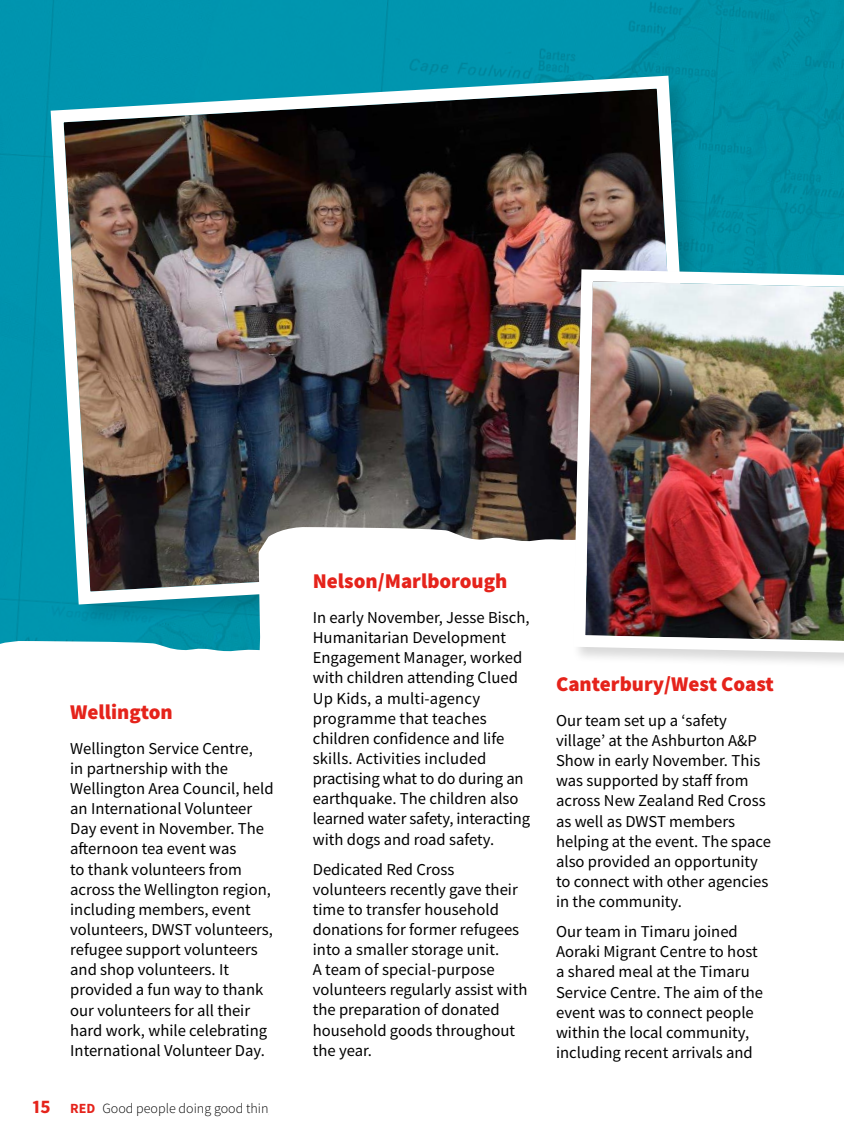
<style>
.page{position:relative;width:844px;height:1141px;background:#fff}
.page>*{position:absolute;margin:0;border:0;box-sizing:border-box;transform-origin:0 0}
.t1{font:900 21px "Source Sans Pro";color:#e5231b}
.t2{font:16.62px/20.1px "Source Sans Pro";color:#000}
.t3{font:300 14px "Source Sans Pro";color:#000}
.s1{font-weight:700;font-size:19.25px;color:#e5231b}
.s2{font-weight:700;color:#e5231b}
</style>
<div class="page">
<img style="left:0;top:0;width:843px;height:641px">
<img style="left:44px;top:69px;width:658px;height:542px">
<svg style="left:258px;top:527px;width:309px;height:114px"></svg>
<svg style="left:0;top:641px;width:260px;height:11px"></svg>
<img style="left:567px;top:263px;width:276px;height:400px">
<p class="t1" style="left:70px;top:697px;width:104px">Wellington</p>
<p class="t2" style="left:70px;top:738px;width:205px">Wellington Service Centre,<br>in partnership with the<br>Wellington Area Council, held an International Volunteer<br>Day event in November. The afternoon tea event was<br>to thank volunteers from across the Wellington region, including members, event volunteers, DWST volunteers, refugee support volunteers and shop volunteers. It provided a fun way to thank our volunteers for all their hard work, while celebrating<br>International Volunteer Day.</p>
<p class="t3" style="left:33px;top:1100px;width:250px"><span class="s1">15</span> <span class="s2">RED</span> Good people doing good things</p>
<p class="t1" style="left:313px;top:566px;width:196px">Nelson/Marlborough</p>
<p class="t2" style="left:313px;top:607px;width:219px">In early November, Jesse Bisch,<br>Humanitarian Development<br>Engagement Manager, worked with children attending Clued<br>Up Kids, a multi-agency programme that teaches children confidence and life skills. Activities included practising what to do during an earthquake. The children also learned water safety, interacting with dogs and road safety.</p>
<p class="t2" style="left:313px;top:859px;width:216px">Dedicated Red Cross volunteers recently gave their time to transfer household donations for former refugees into a smaller storage unit.<br>A team of special-purpose volunteers regularly assist with the preparation of donated household goods throughout the year.</p>
<p class="t1" style="left:556px;top:669px;width:219px">Canterbury/West Coast</p>
<p class="t2" style="left:556px;top:710px;width:216px">Our team set up a ‘safety village’ at the Ashburton A&amp;P<br>Show in early November. This was supported by staff from across New Zealand Red Cross as well as DWST members helping at the event. The space also provided an opportunity to connect with other agencies in the community.</p>
<p class="t2" style="left:556px;top:921px;width:208px">Our team in Timaru joined<br>Aoraki Migrant Centre to host a shared meal at the Timaru<br>Service Centre. The aim of the event was to connect people within the local community, including recent arrivals and</p>
</div>
